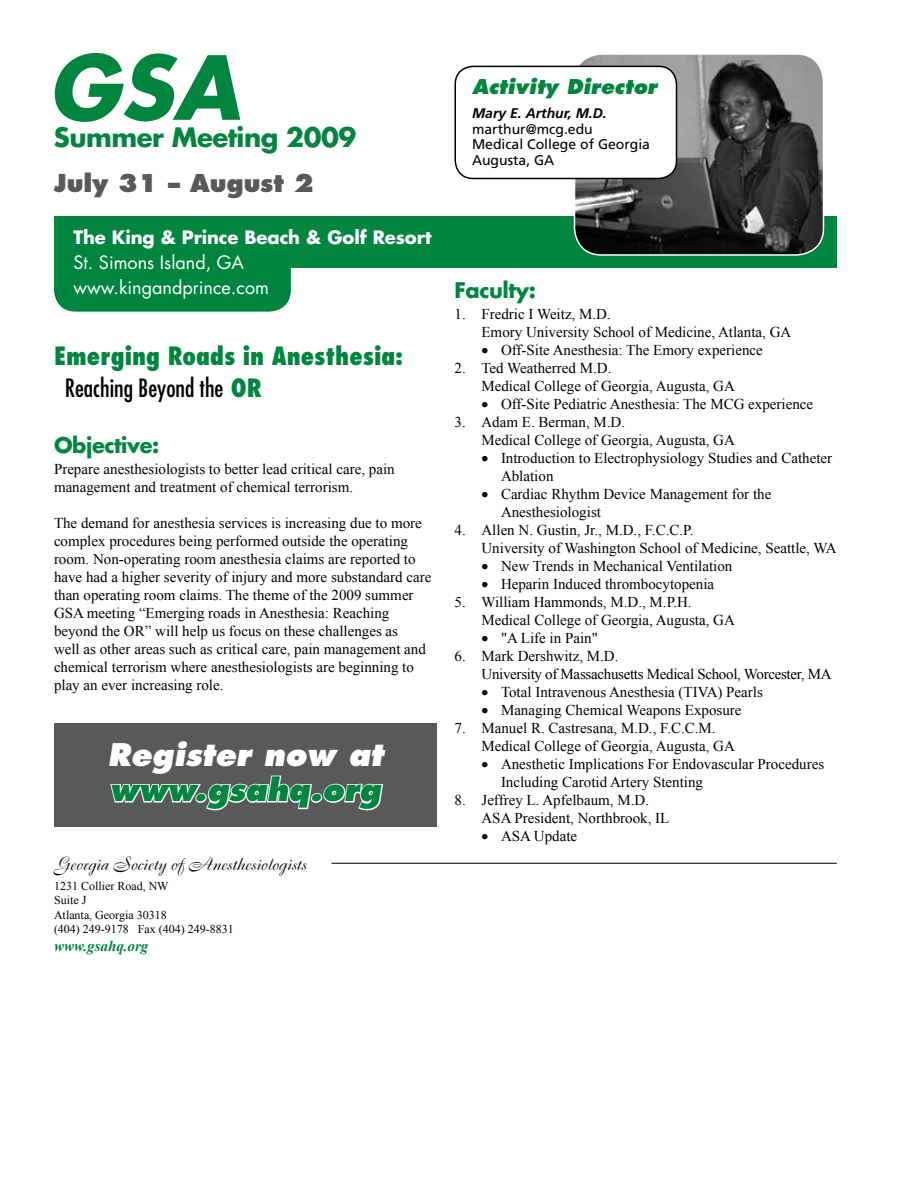
<style>
.page{position:relative;width:918px;height:1188px;background:#fff}
.page>*{position:absolute;margin:0;border:0;box-sizing:border-box;transform-origin:0 0}
.t1{font:italic 700 85.8px "Futura";color:#00853f}
.t2{font:italic 800 30.3px "Futura";color:#fff}
.t3{font:italic 800 30.3px "Futura";color:#00853f}
.t4{font:700 26.1px "Futura";letter-spacing:-.02em;color:#00853f}
.t5{font:800 condensed 24.6px "Futura";color:#00853f}
.t6{font:condensed 24.6px "Futura";color:#000}
.t7{font:800 24px "Futura";color:#58595b}
.t8{font:700 21px "Futura";letter-spacing:-.02em;color:#00853f}
.t9{font:italic 800 19.8px "Futura";color:#00853f}
.t10{font:18px/24.6px "Futura";color:#fff}
.t11{font:18px "Boulevard";color:#000}
.t12{font:700 18px "Futura";letter-spacing:-.005em;color:#fff}
.t13{font:15px/18px "Times New Roman";color:#000}
.t14{font:15px/18px "Times New Roman";letter-spacing:-.02em;color:#000}
.t15{font:italic 700 15px "Times New Roman";color:#00853f}
.t16{font:13.95px/15.6px "Frutiger";color:#000}
.t17{font:italic 700 13.95px "Frutiger";color:#000}
.t18{font:12px/14.4px "Times New Roman";color:#000}
.s1{font-weight:800;color:#00853f}
</style>
<div class="page">
<div style="left:54px;top:240px;width:237px;height:72px;background:#00853f;border-radius:22px"></div>
<div style="left:54px;top:217px;width:783px;height:51px;background:#00853f"></div>
<img style="left:574px;top:54px;width:250px;height:201px;border-radius:27px">
<div style="left:574px;top:53px;width:250px;height:203px;border:2px solid #fff;border-radius:27px"></div>
<hr style="left:332px;top:863px;width:505px;height:1px;background:#000">
<div style="left:54px;top:723px;width:382px;height:103px;background:#58595b"></div>
<svg style="left:110px;top:775px;width:202px;height:36px"></svg>
<div style="left:310px;top:793px;width:13px;height:10px;border:2px solid #fff;border-radius:50%"></div>
<svg style="left:321px;top:783px;width:62px;height:28px"></svg>
<div style="left:455px;top:66px;width:221px;height:112px;background:#fff;border-radius:18px"></div>
<div style="left:454px;top:66px;width:223px;height:113px;border:2px solid #000;border-radius:18px"></div>
<svg style="left:466px;top:53px;width:197px;height:17px"></svg>
<h1 class="t1" style="left:48px;top:28px;width:194px">GSA</h1>
<h3 class="t4" style="left:54px;top:119px;width:304px">Summer Meeting 2009</h3>
<h3 class="t7" style="left:54px;top:168px;width:261px">July 31 – August 2</h3>
<p class="t12" style="left:74px;top:225px;width:360px">The King &amp; Prince Beach &amp; Golf Resort</p>
<p class="t10" style="left:74px;top:250px;width:197px">St. Simons Island, GA www.kingandprince.com</p>
<h3 class="t5" style="left:54px;top:340px;width:350px">Emerging Roads in Anesthesia:</h3>
<h3 class="t6" style="left:65px;top:372px;width:198px">Reaching Beyond the <span class="s1">OR</span></h3>
<h3 class="t8" style="left:54px;top:431px;width:107px">Objective:</h3>
<p class="t13" style="left:54px;top:460px;width:342px">Prepare anesthesiologists to better lead critical care, pain management and treatment of chemical terrorism.</p>
<p class="t13" style="left:54px;top:514px;width:379px">The demand for anesthesia services is increasing due to more complex procedures being performed outside the operating room. Non-operating room anesthesia claims are reported to have had a higher severity of injury and more substandard care than operating room claims. The theme of the 2009 summer GSA meeting “Emerging roads in Anesthesia: Reaching beyond the OR” will help us focus on these challenges as<br>well as other areas such as critical care, pain management and chemical terrorism where anesthesiologists are beginning to play an ever increasing role.</p>
<h2 class="t2" style="left:108px;top:736px;width:277px">Register now at</h2>
<h2 class="t3" style="left:110px;top:771px;width:273px">www.gsahq.org</h2>
<p class="t11" style="left:54px;top:853px;width:254px">Georgia Society of Anesthesiologists</p>
<p class="t18" style="left:54px;top:878px;width:181px">1231 Collier Road, NW<br>Suite J<br>Atlanta, Georgia 30318<br>(404) 249-9178 Fax (404) 249-8831</p>
<p class="t15" style="left:54px;top:937px;width:96px">www.gsahq.org</p>
<h3 class="t9" style="left:472px;top:74px;width:187px">Activity Director</h3>
<p class="t17" style="left:472px;top:105px;width:136px">Mary E. Arthur, M.D.</p>
<p class="t16" style="left:472px;top:121px;width:180px">marthur@mcg.edu<br>Medical College of Georgia<br>Augusta, GA</p>
<h3 class="t8" style="left:454px;top:275px;width:83px">Faculty:</h3>
<p class="t13" style="left:482px;top:304px;width:311px;text-indent:-27px">1. Fredric I Weitz, M.D.<br>Emory University School of Medicine, Atlanta, GA</p>
<p class="t13" style="left:482px;top:340px;width:283px">• Off-Site Anesthesia: The Emory experience</p>
<p class="t13" style="left:482px;top:358px;width:255px;text-indent:-27px">2. Ted Weatherred M.D.<br>Medical College of Georgia, Augusta, GA</p>
<p class="t13" style="left:482px;top:394px;width:333px">• Off-Site Pediatric Anesthesia: The MCG experience</p>
<p class="t13" style="left:482px;top:412px;width:255px;text-indent:-27px">3. Adam E. Berman, M.D.<br>Medical College of Georgia, Augusta, GA</p>
<p class="t13" style="left:501px;top:448px;width:333px;text-indent:-20px">• Introduction to Electrophysiology Studies and Catheter<br>Ablation</p>
<p class="t13" style="left:501px;top:484px;width:272px;text-indent:-20px">• Cardiac Rhythm Device Management for the<br>Anesthesiologist</p>
<p class="t13" style="left:482px;top:520px;width:357px;text-indent:-27px">4. Allen N. Gustin, Jr., M.D., F.C.C.P.<br>University of Washington School of Medicine, Seattle, WA</p>
<p class="t13" style="left:482px;top:556px;width:252px">• New Trends in Mechanical Ventilation</p>
<p class="t13" style="left:482px;top:574px;width:234px">• Heparin Induced thrombocytopenia</p>
<p class="t13" style="left:482px;top:592px;width:255px;text-indent:-27px">5. William Hammonds, M.D., M.P.H.<br>Medical College of Georgia, Augusta, GA</p>
<p class="t13" style="left:482px;top:628px;width:118px">• "A Life in Pain"</p>
<p class="t14" style="left:482px;top:646px;width:352px;text-indent:-27px">6. Mark Dershwitz, M.D.<br>University of Massachusetts Medical School, Worcester, MA</p>
<p class="t13" style="left:482px;top:682px;width:283px">• Total Intravenous Anesthesia (TIVA) Pearls</p>
<p class="t13" style="left:482px;top:700px;width:262px">• Managing Chemical Weapons Exposure</p>
<p class="t13" style="left:482px;top:718px;width:255px;text-indent:-27px">7. Manuel R. Castresana, M.D., F.C.C.M.<br>Medical College of Georgia, Augusta, GA</p>
<p class="t13" style="left:501px;top:754px;width:325px;text-indent:-20px">• Anesthetic Implications For Endovascular Procedures<br>Including Carotid Artery Stenting</p>
<p class="t13" style="left:482px;top:790px;width:189px;text-indent:-27px">8. Jeffrey L. Apfelbaum, M.D.<br>ASA President, Northbrook, IL</p>
<p class="t13" style="left:482px;top:826px;width:97px">• ASA Update</p>
</div>
